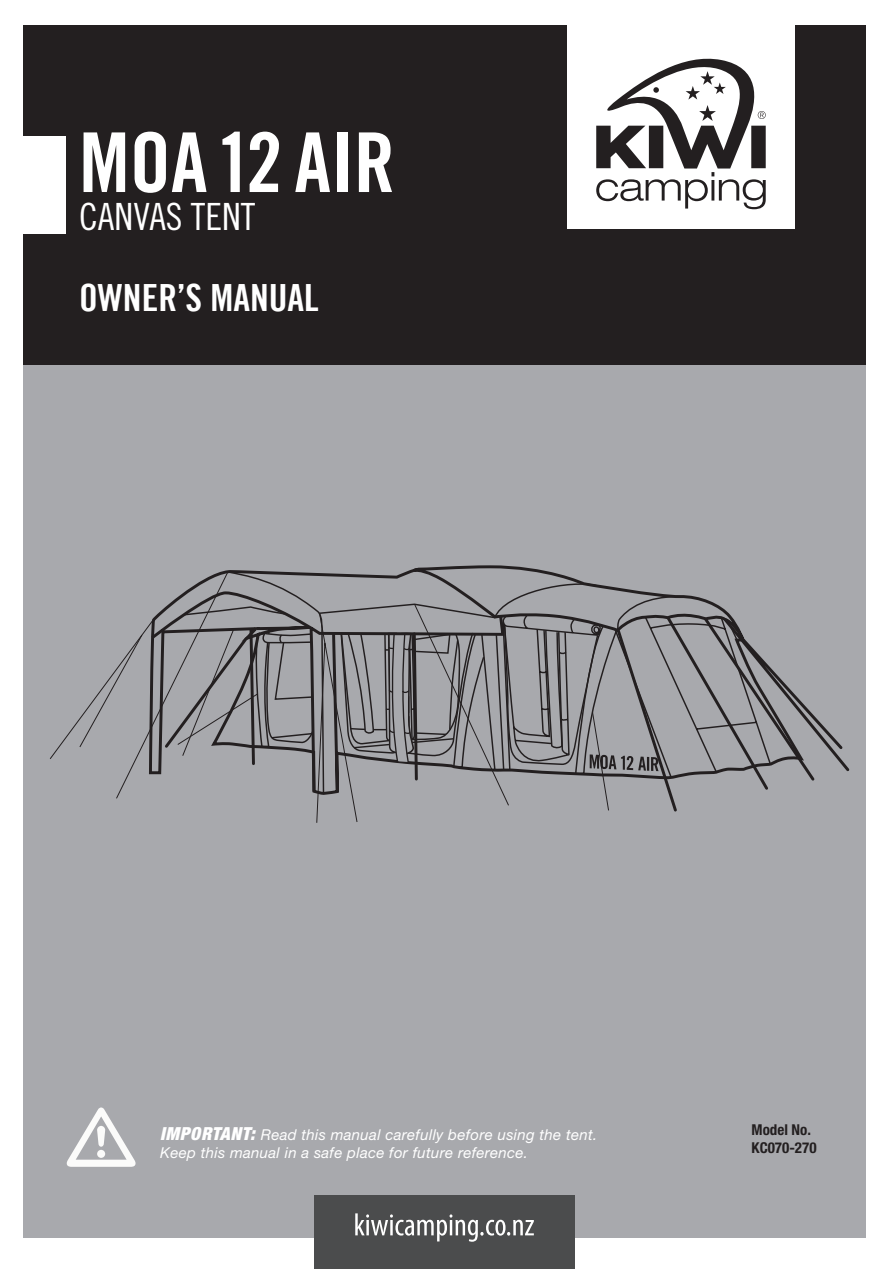
<style>
.page{position:relative;width:893px;height:1269px;background:#fff}
.page>*{position:absolute;margin:0;border:0;box-sizing:border-box;transform-origin:0 0}
.t1{font:82.5px "Trade Gothic LT Bold Cond Twenty";color:#fff}
.t2{font:37.5px "Trade Gothic LT Bold Cond Twenty";color:#fff}
.t3{font:37.5px "Trade Gothic LT Std Cn 18";color:#fff}
.t4{font:italic 15px/18px "Helvetica Neue";letter-spacing:.02em;color:#fff}
.t5{font:700 condensed 15px/18px "Helvetica Neue LT Std";color:#231f20}
.s1{font-weight:900;font-stretch:condensed;font-size:18px}
</style>
<div class="page">
<div style="left:23px;top:360px;width:842px;height:877px;background:#a8a9ad"></div>
<div style="left:23px;top:25px;width:842px;height:340px;background:#231f20"></div>
<svg style="left:67px;top:1107px;width:69px;height:59px"></svg>
<div style="left:2px;top:136px;width:64px;height:98px;background:#fff"></div>
<div style="left:314px;top:1194px;width:261px;height:74px;background:#4b4c4d"></div>
<svg style="left:355px;top:1213px;width:179px;height:28px"></svg>
<svg style="left:411px;top:25px;width:384px;height:545px"></svg>
<svg style="left:658px;top:615px;width:192px;height:197px"></svg>
<svg style="left:664px;top:614px;width:106px;height:178px"></svg>
<svg style="left:50px;top:570px;width:608px;height:241px"></svg>
<h1 class="t1" style="left:79px;top:112px;width:317px">MOA 12 AIR</h1>
<h2 class="t3" style="left:79px;top:194px;width:178px">CANVAS TENT</h2>
<h2 class="t2" style="left:79px;top:274px;width:241px">OWNER’S MANUAL</h2>
<p class="t4" style="left:160px;top:1125px;width:439px"><span class="s1">IMPORTANT:</span> Read this manual carefully before using the tent.<br>Keep this manual in a safe place for future reference.</p>
<p class="t5" style="left:751px;top:1119px;width:66px">Model No.<br>KC070-270</p>
</div>
